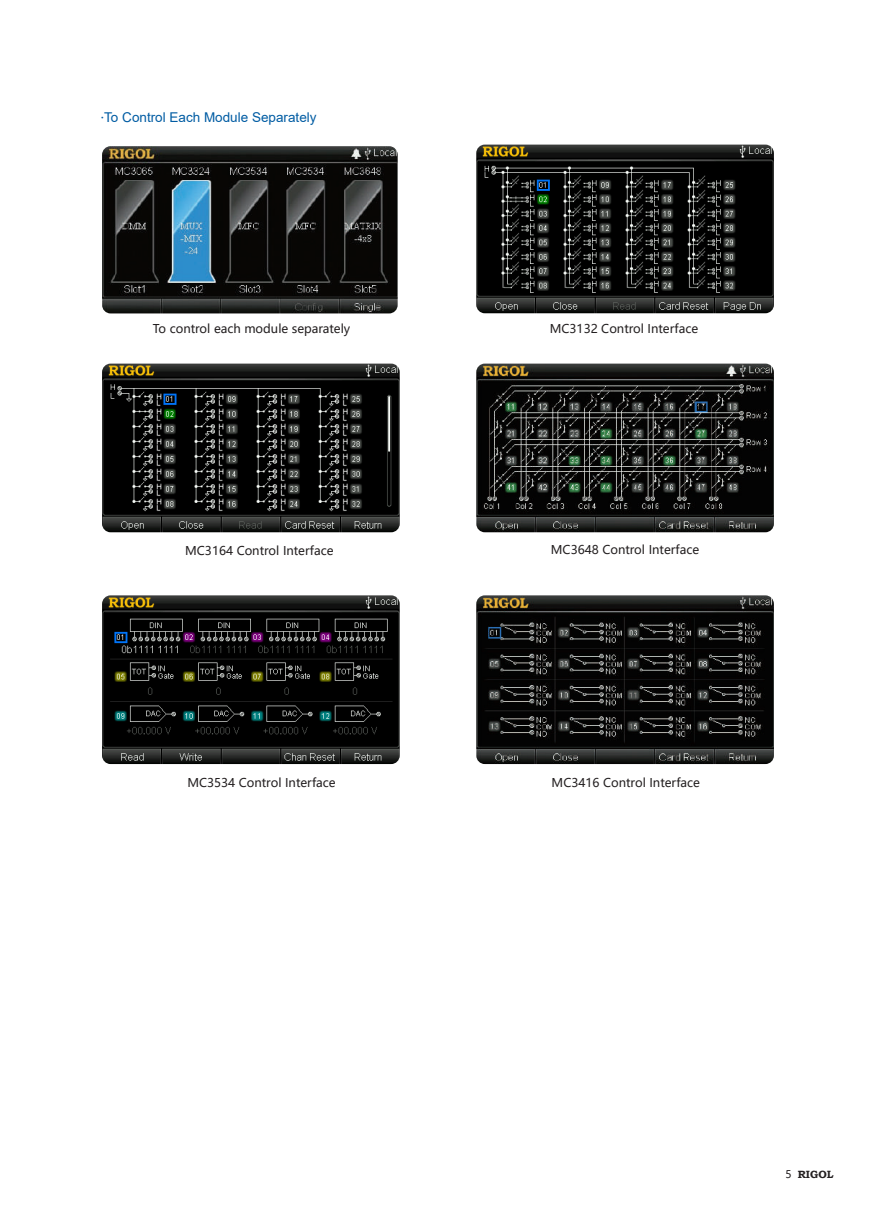
<style>
.page{position:relative;width:893px;height:1212px;background:#fff}
.page>*{position:absolute;margin:0;border:0;box-sizing:border-box;transform-origin:0 0}
.t1{font:13.5px "Arial";color:#015ca3}
.t2{font:12px "Microsoft Ya Hei";color:#231f20}
.t3{font:700 10.5px "Bookman Old Style";color:#231f20}
.s1{font-family:"Microsoft Ya Hei"}
.s2{font-family:"Microsoft Ya Hei";font-weight:400}
</style>
<div class="page">
<img style="left:102px;top:364px;width:298px;height:168px">
<img style="left:102px;top:595px;width:298px;height:169px">
<img style="left:476px;top:595px;width:298px;height:169px">
<img style="left:476px;top:145px;width:298px;height:168px">
<img style="left:476px;top:364px;width:298px;height:168px">
<img style="left:102px;top:146px;width:296px;height:167px">
<p class="t1" style="left:101px;top:108px;width:217px"><span class="s1">·</span>To Control Each Module Separately</p>
<p class="t2" style="left:153px;top:321px;width:199px">To control each module separately</p>
<p class="t2" style="left:550px;top:321px;width:150px">MC3132 Control Interface</p>
<p class="t2" style="left:185px;top:543px;width:150px">MC3164 Control Interface</p>
<p class="t2" style="left:551px;top:541px;width:150px">MC3648 Control Interface</p>
<p class="t2" style="left:187px;top:775px;width:150px">MC3534 Control Interface</p>
<p class="t2" style="left:552px;top:775px;width:150px">MC3416 Control Interface</p>
<p class="t3" style="left:785px;top:1167px;width:50px"><span class="s2">5</span> RIGOL</p>
</div>
